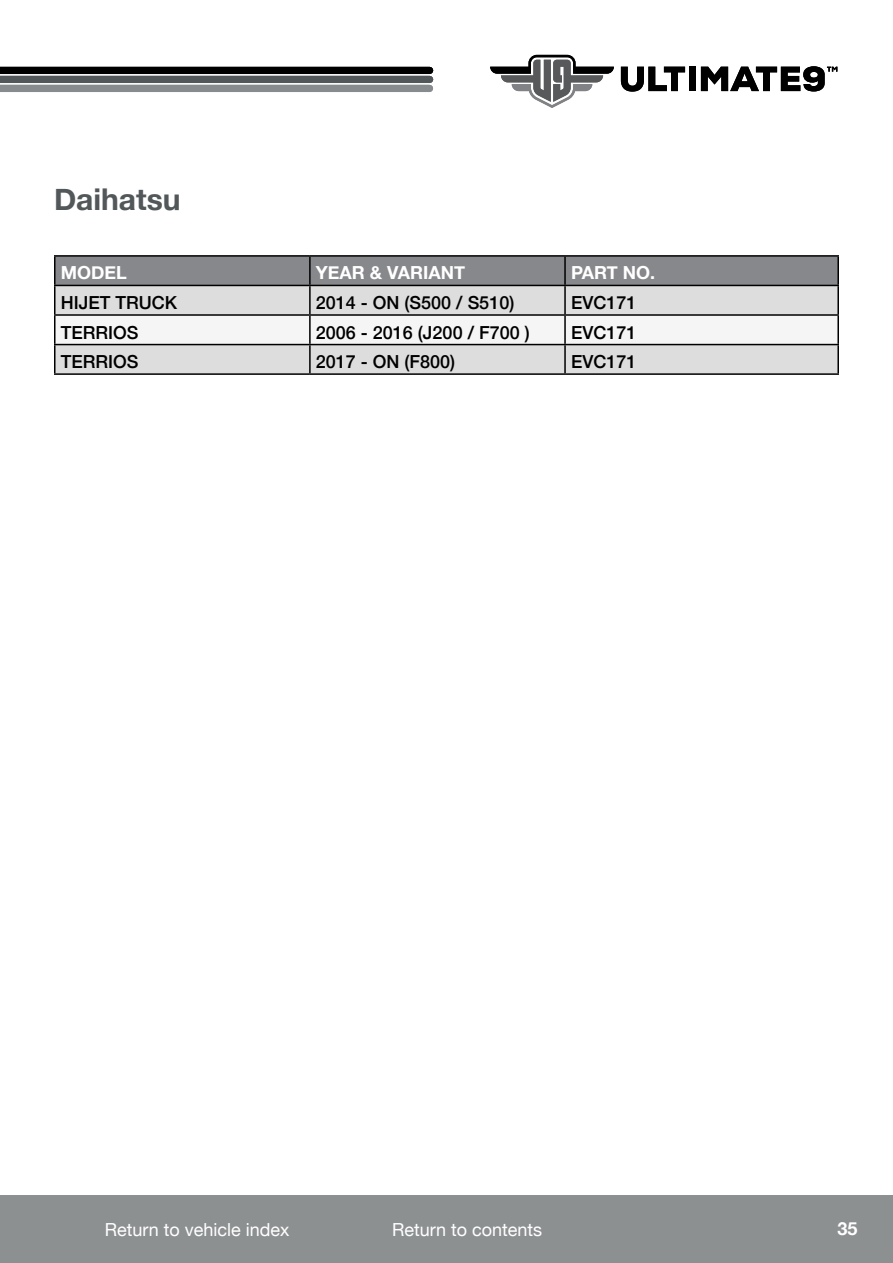
<style>
.page{position:relative;width:893px;height:1263px;background:#fff}
.page>*{position:absolute;margin:0;border:0;box-sizing:border-box;transform-origin:0 0}
.t1{font:700 30px "Helvetica Neue";color:#52575a}
.t2{font:500 18px "Helvetica Neue";color:#000}
.t3{font:18px "Helvetica Neue";color:#fff}
.t4{font:700 18px "Helvetica Neue";color:#fff}
</style>
<div class="page">
<div style="left:0;top:1196px;width:893px;height:67px;background:#8d9091"></div>
<div style="left:0;top:67px;width:430px;height:7px;background:#000"></div>
<div style="left:0;top:85px;width:429px;height:7px;background:#878b8d"></div>
<div style="left:0;top:76px;width:430px;height:7px;background:#52575a"></div>
<svg style="left:490px;top:55px;width:124px;height:53px"></svg>
<svg style="left:621px;top:67px;width:64px;height:25px"></svg>
<div style="left:689px;top:67px;width:7px;height:24px;background:#000"></div>
<svg style="left:701px;top:66px;width:136px;height:25px"></svg>
<div style="left:56px;top:257px;width:781px;height:28px;background:#87888c"></div>
<div style="left:56px;top:286px;width:781px;height:87px;background:#ddddde"></div>
<div style="left:56px;top:316px;width:781px;height:28px;background:#f6f5f5"></div>
<hr style="left:54px;top:255px;width:256px;height:2px;background:#000">
<hr style="left:54px;top:257px;width:2px;height:28px;background:#000">
<hr style="left:310px;top:255px;width:255px;height:2px;background:#000">
<hr style="left:309px;top:257px;width:2px;height:28px;background:#000">
<hr style="left:565px;top:255px;width:274px;height:2px;background:#000">
<hr style="left:564px;top:257px;width:2px;height:28px;background:#000">
<hr style="left:837px;top:257px;width:2px;height:28px;background:#000">
<hr style="left:54px;top:285px;width:256px;height:1px;background:#000">
<hr style="left:54px;top:286px;width:2px;height:28px;background:#000">
<hr style="left:310px;top:285px;width:255px;height:1px;background:#000">
<hr style="left:309px;top:286px;width:2px;height:28px;background:#000">
<hr style="left:565px;top:285px;width:274px;height:1px;background:#000">
<hr style="left:564px;top:286px;width:2px;height:28px;background:#000">
<hr style="left:837px;top:286px;width:2px;height:28px;background:#000">
<hr style="left:54px;top:314px;width:256px;height:2px;background:#000">
<hr style="left:54px;top:316px;width:2px;height:28px;background:#000">
<hr style="left:310px;top:314px;width:255px;height:2px;background:#000">
<hr style="left:309px;top:316px;width:2px;height:28px;background:#000">
<hr style="left:565px;top:314px;width:274px;height:2px;background:#000">
<hr style="left:564px;top:316px;width:2px;height:28px;background:#000">
<hr style="left:837px;top:316px;width:2px;height:28px;background:#000">
<hr style="left:54px;top:344px;width:256px;height:1px;background:#000">
<hr style="left:54px;top:345px;width:2px;height:28px;background:#000">
<hr style="left:310px;top:344px;width:255px;height:1px;background:#000">
<hr style="left:309px;top:345px;width:2px;height:28px;background:#000">
<hr style="left:565px;top:344px;width:274px;height:1px;background:#000">
<hr style="left:564px;top:345px;width:2px;height:28px;background:#000">
<hr style="left:837px;top:345px;width:2px;height:28px;background:#000">
<hr style="left:54px;top:373px;width:256px;height:2px;background:#000">
<hr style="left:310px;top:373px;width:255px;height:2px;background:#000">
<hr style="left:565px;top:373px;width:274px;height:2px;background:#000">
<h1 class="t1" style="left:54px;top:176px;width:128px">Daihatsu</h1>
<p class="t4" style="left:61px;top:259px;width:68px">MODEL</p>
<p class="t4" style="left:316px;top:259px;width:151px">YEAR &amp; VARIANT</p>
<p class="t4" style="left:571px;top:259px;width:83px">PART NO.</p>
<p class="t2" style="left:61px;top:288px;width:118px">HIJET TRUCK</p>
<p class="t2" style="left:316px;top:288px;width:200px">2014 - ON (S500 / S510)</p>
<p class="t2" style="left:571px;top:288px;width:67px">EVC171</p>
<p class="t2" style="left:61px;top:318px;width:79px">TERRIOS</p>
<p class="t2" style="left:316px;top:318px;width:215px">2006 - 2016 (J200 / F700 )</p>
<p class="t2" style="left:571px;top:318px;width:67px">EVC171</p>
<p class="t2" style="left:61px;top:347px;width:79px">TERRIOS</p>
<p class="t2" style="left:316px;top:347px;width:141px">2017 - ON (F800)</p>
<p class="t2" style="left:571px;top:347px;width:67px">EVC171</p>
<p class="t3" style="left:132px;top:1217px;width:156px">Go to vehicle index</p>
<p class="t3" style="left:392px;top:1217px;width:152px">Return to contents</p>
<p class="t4" style="left:837px;top:1214px;width:22px">35</p>
<p class="t3" style="left:105px;top:1217px;width:186px">Return to vehicle index</p>
</div>
